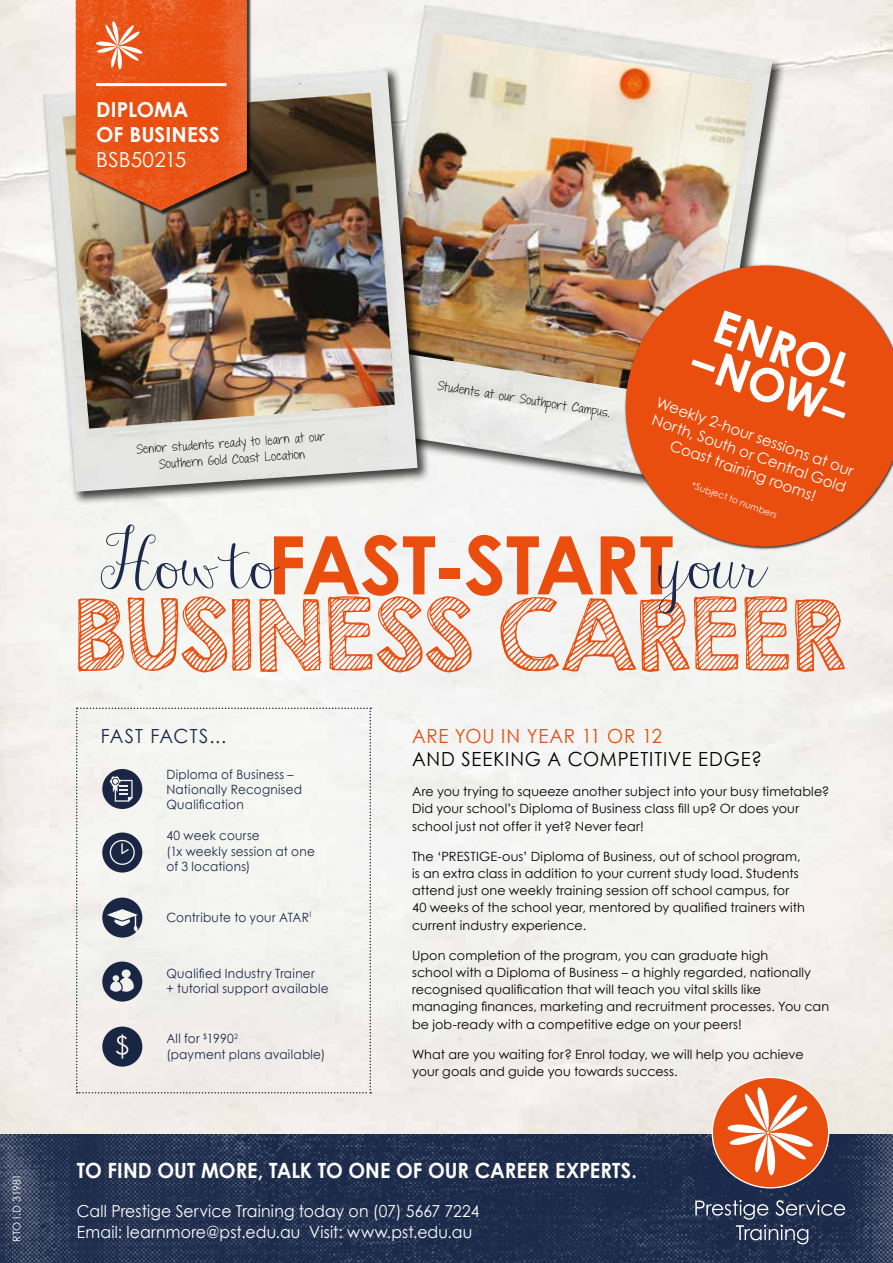
<style>
.page{position:relative;width:893px;height:1263px;background:#fff}
.page>*{position:absolute;margin:0;border:0;box-sizing:border-box;transform-origin:0 0}
.t1{font:88.2px "KG Second Chances Sketch";color:#e94e0f}
.t2{font:700 80.85px "Century Gothic";letter-spacing:-.01em;color:#e94e0f}
.t3{font:61.65px "Janda Stylish Script";color:#1b294a}
.t4{font:700 45.75px/39.8px "Century Gothic";color:#fff}
.t5{font:700 21px "Century Gothic";color:#fff;scale:.95 1}
.t6{font:700 20.7px/24.9px "Century Gothic";letter-spacing:.005em;color:#fff}
.t7{font:20.7px "Century Gothic";letter-spacing:.01em;color:#fff}
.t8{font:19.5px "Century Gothic";letter-spacing:.045em;color:#000;scale:.95 1}
.t9{font:19.5px "Century Gothic";letter-spacing:.04em;color:#e94e0f;scale:.95 1}
.t10{font:19.5px "Century Gothic";letter-spacing:.06em;color:#1b294a;scale:.95 1}
.t11{font:16.5px/21px "Century Gothic";letter-spacing:.01em;color:#fff;scale:.95 1}
.t12{font:15px/18px "Century Gothic";color:#fff;text-align:center}
.t13{font:12.75px/17.2px "Century Gothic";letter-spacing:.01em;color:#000}
.t14{font:12.75px/15.3px "Century Gothic";letter-spacing:.02em;color:#1b294a;scale:.95 1}
.t15{font:10.5px/16.5px "Janda Everyday Casual";color:#000;text-align:center}
.t16{font:10.5px "Century Gothic";letter-spacing:-.02em;color:#fff}
.t17{font:9px "Century Gothic";color:#fff}
.s1{font-family:"Janda Stylish Script";font-weight:400;font-size:61.65px;color:#1b294a}
</style>
<div class="page">
<img style="left:0;top:0;width:893px;height:1134px">
<div style="left:355px;top:3px;width:431px;height:495px;background:#000;opacity:.75"></div>
<img style="left:357px;top:5px;width:416px;height:480px">
<img style="left:383px;top:32px;width:370px;height:369px">
<div style="left:41px;top:66px;width:391px;height:440px;background:#000;opacity:.75"></div>
<img style="left:43px;top:67px;width:375px;height:425px">
<img style="left:63px;top:93px;width:332px;height:336px">
<img style="left:0;top:1134px;width:893px;height:129px">
<svg style="left:76px;top:707px;width:295px;height:386px"></svg>
<div style="left:77px;top:0;width:175px;height:216px;background:#000;opacity:.75"></div>
<svg style="left:76px;top:0;width:171px;height:211px;background:#e15d26"></svg>
<svg style="left:608px;top:248px;width:285px;height:316px;background:#e3784b"></svg>
<svg style="left:712px;top:1077px;width:117px;height:111px"></svg>
<svg style="left:695px;top:1195px;width:150px;height:49px;background:#394562"></svg>
<h3 class="t6" style="left:96px;top:97px;width:125px">DIPLOMA<br>OF BUSINESS</h3>
<h3 class="t7" style="left:96px;top:147px;width:92px">BSB50215</h3>
<p class="t16" style="left:10px;top:1242px;width:69px;rotate:-90deg">RTO I.D 31981</p>
<p class="t15" style="left:136px;top:442px;width:190px;rotate:-4deg">Senior students ready to learn at our<br>Southern Gold Coast Location</p>
<p class="t15" style="left:439px;top:378px;width:175px;rotate:9deg">Students at our Southport Campus.</p>
<h3 class="t4" style="left:715px;top:301px;width:163px;rotate:20deg">ENROL –NOW–</h3>
<p class="t12" style="left:661px;top:392px;width:210px;rotate:20deg">Weekly 2-hour sessions at our<br>North, South or Central Gold<br>Coast training rooms!</p>
<p class="t17" style="left:694px;top:480px;width:92px;rotate:19deg">*Subject to numbers</p>
<h2 class="t2" style="left:100px;top:514px;width:575px"><span class="s1">How to</span>FAST-START</h2>
<h3 class="t3" style="left:656px;top:516px;width:109px">your</h3>
<h1 class="t1" style="left:75px;top:579px;width:773px">BUSINESS CAREER</h1>
<h3 class="t10" style="left:101px;top:724px;width:134px">FAST FACTS...</h3>
<p class="t14" style="left:166px;top:766px;width:144px">Diploma of Business –<br>Nationally Recognised<br>Qualification</p>
<p class="t14" style="left:166px;top:828px;width:158px">40 week course<br>(1x weekly session at one of 3 locations)</p>
<p class="t14" style="left:166px;top:909px;width:155px">Contribute to your ATAR<sup>1</sup></p>
<p class="t14" style="left:166px;top:965px;width:172px">Qualified Industry Trainer<br>+ tutorial support available</p>
<p class="t14" style="left:166px;top:1031px;width:169px">All for <sup>$</sup>1990<sup>2<br></sup>(payment plans available)</p>
<h3 class="t9" style="left:412px;top:724px;width:265px">ARE YOU IN YEAR 11 OR 12</h3>
<h3 class="t8" style="left:412px;top:747px;width:370px">AND SEEKING A COMPETITIVE EDGE?</h3>
<p class="t13" style="left:412px;top:783px;width:419px">Are you trying to squeeze another subject into your busy timetable?<br>Did your school’s Diploma of Business class fill up? Or does your school just not offer it yet? Never fear!</p>
<p class="t13" style="left:412px;top:847px;width:394px">The ‘PRESTIGE-ous’ Diploma of Business, out of school program, is an extra class in addition to your current study load. Students attend just one weekly training session off school campus, for 40 weeks of the school year, mentored by qualified trainers with current industry experience.</p>
<p class="t13" style="left:412px;top:946px;width:419px">Upon completion of the program, you can graduate high<br>school with a Diploma of Business – a highly regarded, nationally recognised qualification that will teach you vital skills like managing finances, marketing and recruitment processes. You can be job-ready with a competitive edge on your peers!</p>
<p class="t13" style="left:412px;top:1045px;width:393px">What are you waiting for? Enrol today, we will help you achieve your goals and guide you towards success.</p>
<h3 class="t5" style="left:77px;top:1157px;width:591px">TO FIND OUT MORE, TALK TO ONE OF OUR CAREER EXPERTS.</h3>
<p class="t11" style="left:77px;top:1200px;width:425px">Call Prestige Service Training today on (07) 5667 7224<br>Email: learnmore@pst.edu.au Visit: www.pst.edu.au</p>
</div>
